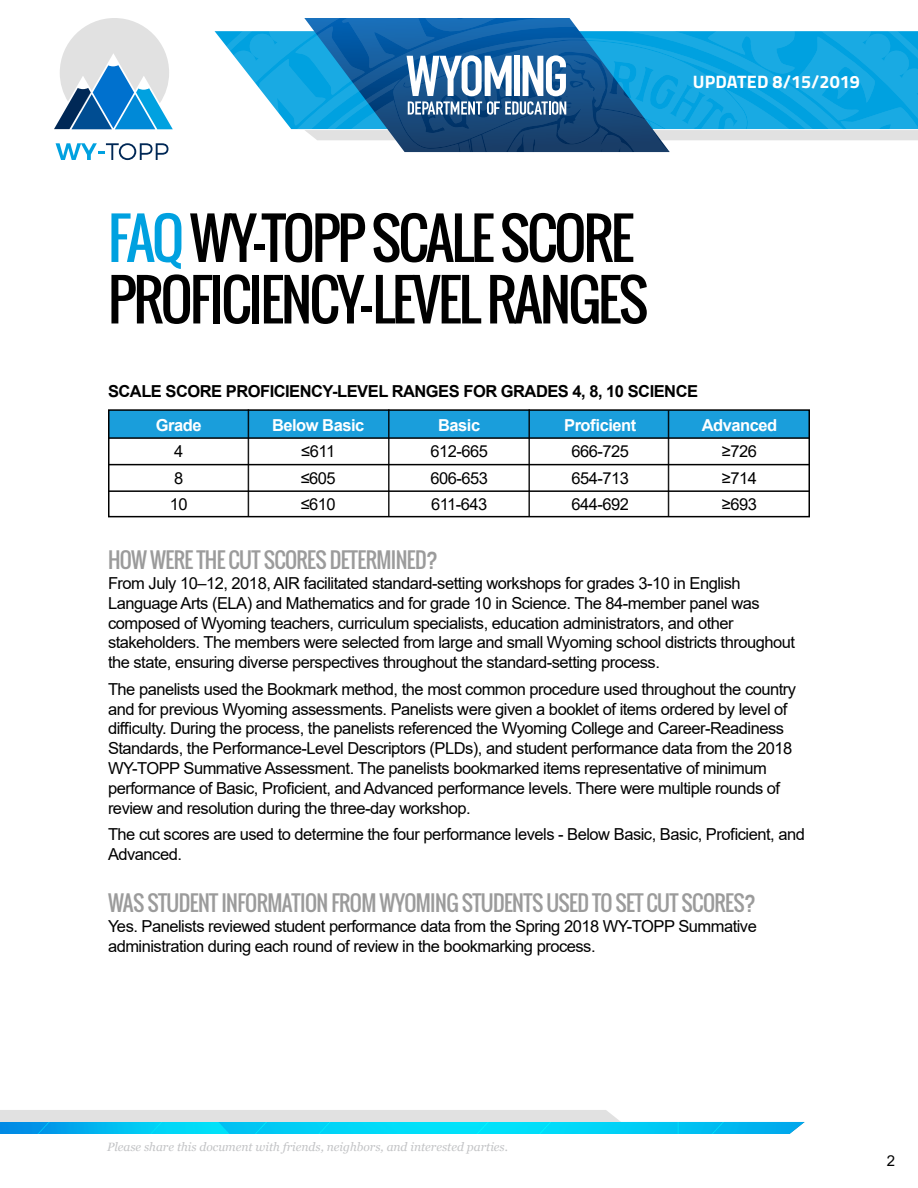
<style>
.page{position:relative;width:918px;height:1188px;background:#fff}
.page>*{position:absolute;margin:0;border:0;box-sizing:border-box;transform-origin:0 0}
.t1{font:55.5px/61.5px "Oswald";letter-spacing:-.05em;color:#000}
.t2{font:21px "Oswald";letter-spacing:-.03em;color:#9b9b9b}
.t3{font:700 18px "Titillium Web";color:#fff}
.t4{font:16.5px/19.8px "Arial";letter-spacing:-.03em;color:#000}
.t5{font:700 16.5px "Arial";letter-spacing:-.03em;color:#000}
.t6{font:700 16.5px "Arial";letter-spacing:-.03em;color:#fff}
.t7{font:15px "Arial";color:#000}
.t8{font:italic 12px "Georgia";color:#c3c4c6}
.s1{color:#00a1e0}
</style>
<div class="page">
<svg style="left:215px;top:18px;width:703px;height:134px"></svg>
<svg style="left:0;top:1110px;width:805px;height:24px;background:#75d8ee"></svg>
<div style="left:109px;top:410px;width:701px;height:27px;background:#1a9edb"></div>
<div style="left:108px;top:409px;width:702px;height:108px;border:2px solid #000"></div>
<hr style="left:248px;top:409px;width:1px;height:107px;background:#000">
<hr style="left:388px;top:409px;width:2px;height:107px;background:#000">
<hr style="left:528px;top:409px;width:2px;height:107px;background:#000">
<hr style="left:668px;top:410px;width:1px;height:106px;background:#000">
<hr style="left:108px;top:437px;width:702px;height:2px;background:#000">
<hr style="left:108px;top:464px;width:702px;height:1px;background:#000">
<hr style="left:108px;top:490px;width:702px;height:2px;background:#000">
<svg style="left:56px;top:143px;width:112px;height:17px"></svg>
<svg style="left:54px;top:18px;width:119px;height:112px"></svg>
<p class="t3" style="left:693px;top:68px;width:169px">UPDATED 8/15/2019</p>
<p class="t1" style="left:108px;top:207px;width:542px"><span class="s1">FAQ</span> WY-TOPP SCALE SCORE<br>PROFICIENCY-LEVEL RANGES</p>
<p class="t5" style="left:108px;top:380px;width:592px">SCALE SCORE PROFICIENCY-LEVEL RANGES FOR GRADES 4, 8, 10 SCIENCE</p>
<p class="t6" style="left:156px;top:413px;width:47px">Grade</p>
<p class="t6" style="left:272px;top:413px;width:94px">Below Basic</p>
<p class="t6" style="left:438px;top:413px;width:44px">Basic</p>
<p class="t6" style="left:564px;top:413px;width:74px">Proficient</p>
<p class="t6" style="left:702px;top:413px;width:77px">Advanced</p>
<p class="t4" style="left:174px;top:441px;width:11px">4</p>
<p class="t4" style="left:301px;top:441px;width:35px">≤611</p>
<p class="t4" style="left:430px;top:441px;width:59px">612-665</p>
<p class="t4" style="left:571px;top:441px;width:59px">666-725</p>
<p class="t4" style="left:722px;top:441px;width:37px">≥726</p>
<p class="t4" style="left:174px;top:468px;width:11px">8</p>
<p class="t4" style="left:301px;top:468px;width:37px">≤605</p>
<p class="t4" style="left:430px;top:468px;width:59px">606-653</p>
<p class="t4" style="left:571px;top:468px;width:59px">654-713</p>
<p class="t4" style="left:722px;top:468px;width:37px">≥714</p>
<p class="t4" style="left:170px;top:494px;width:19px">10</p>
<p class="t4" style="left:301px;top:494px;width:37px">≤610</p>
<p class="t4" style="left:431px;top:494px;width:58px">611-643</p>
<p class="t4" style="left:571px;top:494px;width:59px">644-692</p>
<p class="t4" style="left:722px;top:494px;width:37px">≥693</p>
<p class="t2" style="left:108px;top:544px;width:331px">HOW WERE THE CUT SCORES DETERMINED?</p>
<p class="t4" style="left:108px;top:573px;width:689px">From July 10–12, 2018, AIR facilitated standard-setting workshops for grades 3-10 in English Language Arts (ELA) and Mathematics and for grade 10 in Science. The 84-member panel was composed of Wyoming teachers, curriculum specialists, education administrators, and other stakeholders. The members were selected from large and small Wyoming school districts throughout the state, ensuring diverse perspectives throughout the standard-setting process.</p>
<p class="t4" style="left:108px;top:679px;width:690px">The panelists used the Bookmark method, the most common procedure used throughout the country and for previous Wyoming assessments. Panelists were given a booklet of items ordered by level of difficulty. During the process, the panelists referenced the Wyoming College and Career-Readiness Standards, the Performance-Level Descriptors (PLDs), and student performance data from the 2018<br>WY-TOPP Summative Assessment. The panelists bookmarked items representative of minimum performance of Basic, Proficient, and Advanced performance levels. There were multiple rounds of review and resolution during the three-day workshop.</p>
<p class="t4" style="left:108px;top:824px;width:698px">The cut scores are used to determine the four performance levels - Below Basic, Basic, Proficient, and<br>Advanced.</p>
<p class="t2" style="left:108px;top:887px;width:649px">WAS STUDENT INFORMATION FROM WYOMING STUDENTS USED TO SET CUT SCORES?</p>
<p class="t4" style="left:108px;top:916px;width:650px">Yes. Panelists reviewed student performance data from the Spring 2018 WY-TOPP Summative administration during each round of review in the bookmarking process.</p>
<p class="t8" style="left:107px;top:1139px;width:402px">Please share this document with friends, neighbors, and interested parties.</p>
<p class="t7" style="left:887px;top:1151px;width:10px">2</p>
</div>
